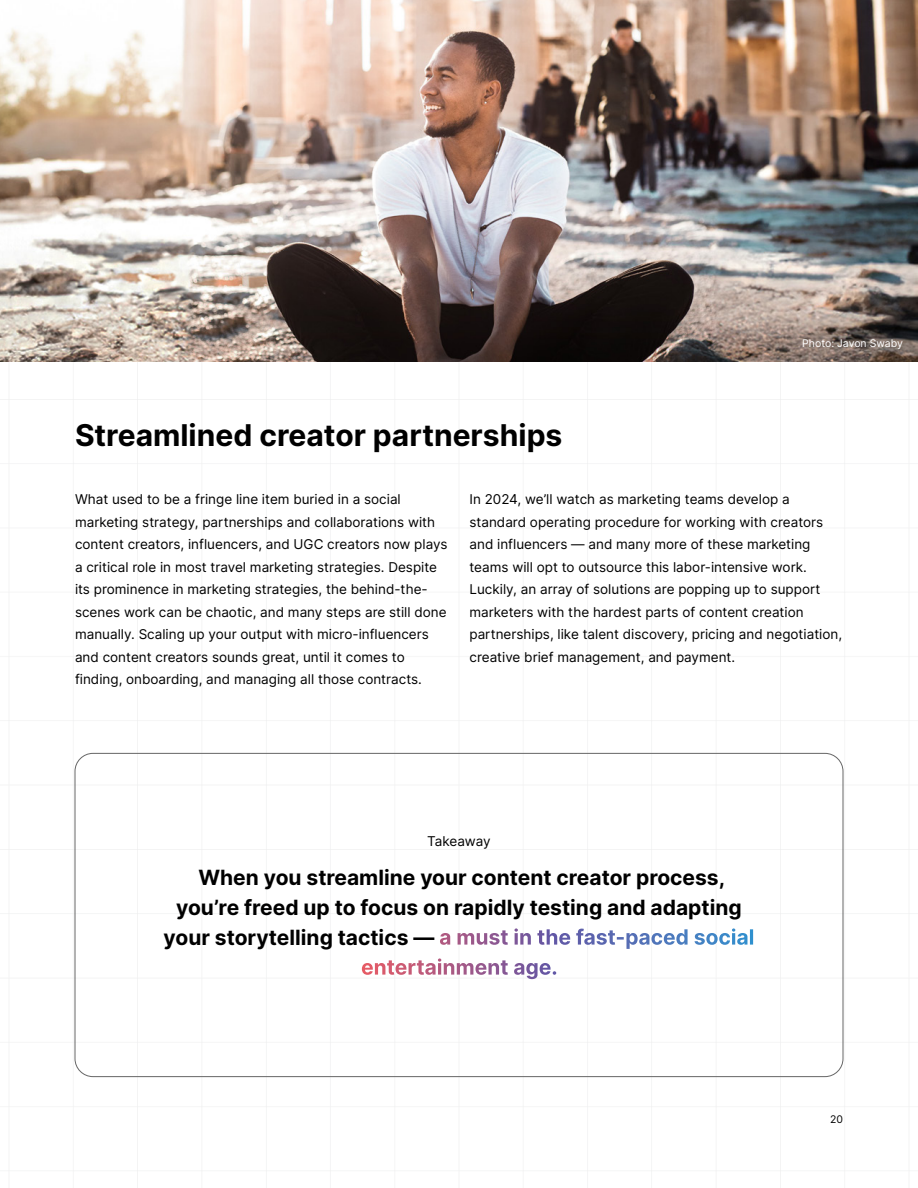
<style>
.page{position:relative;width:918px;height:1188px;background:#fff}
.page>*{position:absolute;margin:0;border:0;box-sizing:border-box;transform-origin:0 0}
.t1{font:700 30px "Inter";color:#000}
.t2{font:700 21px/30px "Inter";color:#000;text-align:center}
.t3{font:13.5px/22.5px "Inter";color:#000}
.t4{font:10.5px "Inter";color:#fff}
.t5{font:10.5px "Inter";color:#000}
.s1{color:#fff}
</style>
<div class="page">
<img style="left:0;top:362px;width:918px;height:826px">
<img style="left:0;top:0;width:918px;height:362px">
<h1 class="t1" style="left:75px;top:413px;width:489px">Streamlined creator partnerships</h1>
<p class="t4" style="left:802px;top:335px;width:102px">Photo: Javon Swaby</p>
<p class="t3" style="left:75px;top:488px;width:374px">What used to be a fringe line item buried in a social marketing strategy, partnerships and collaborations with content creators, influencers, and UGC creators now plays a critical role in most travel marketing strategies. Despite its prominence in marketing strategies, the behind-the&shy;scenes work can be chaotic, and many steps are still done manually. Scaling up your output with micro-influencers and content creators sounds great, until it comes to finding, onboarding, and managing all those contracts.</p>
<p class="t3" style="left:469px;top:488px;width:374px">In 2024, we’ll watch as marketing teams develop a standard operating procedure for working with creators and influencers — and many more of these marketing teams will opt to outsource this labor-intensive work.<br>Luckily, an array of solutions are popping up to support marketers with the hardest parts of content creation partnerships, like talent discovery, pricing and negotiation, creative brief management, and payment.</p>
<p class="t3" style="left:427px;top:829px;width:65px">Takeaway</p>
<h2 class="t2" style="left:164px;top:861px;width:592px">When you streamline your content creator process, you’re freed up to focus on rapidly testing and adapting your storytelling tactics — <span class="s1">a must in the fast-paced social entertainment age.</span></h2>
<p class="t5" style="left:830px;top:1112px;width:14px">20</p>
</div>
